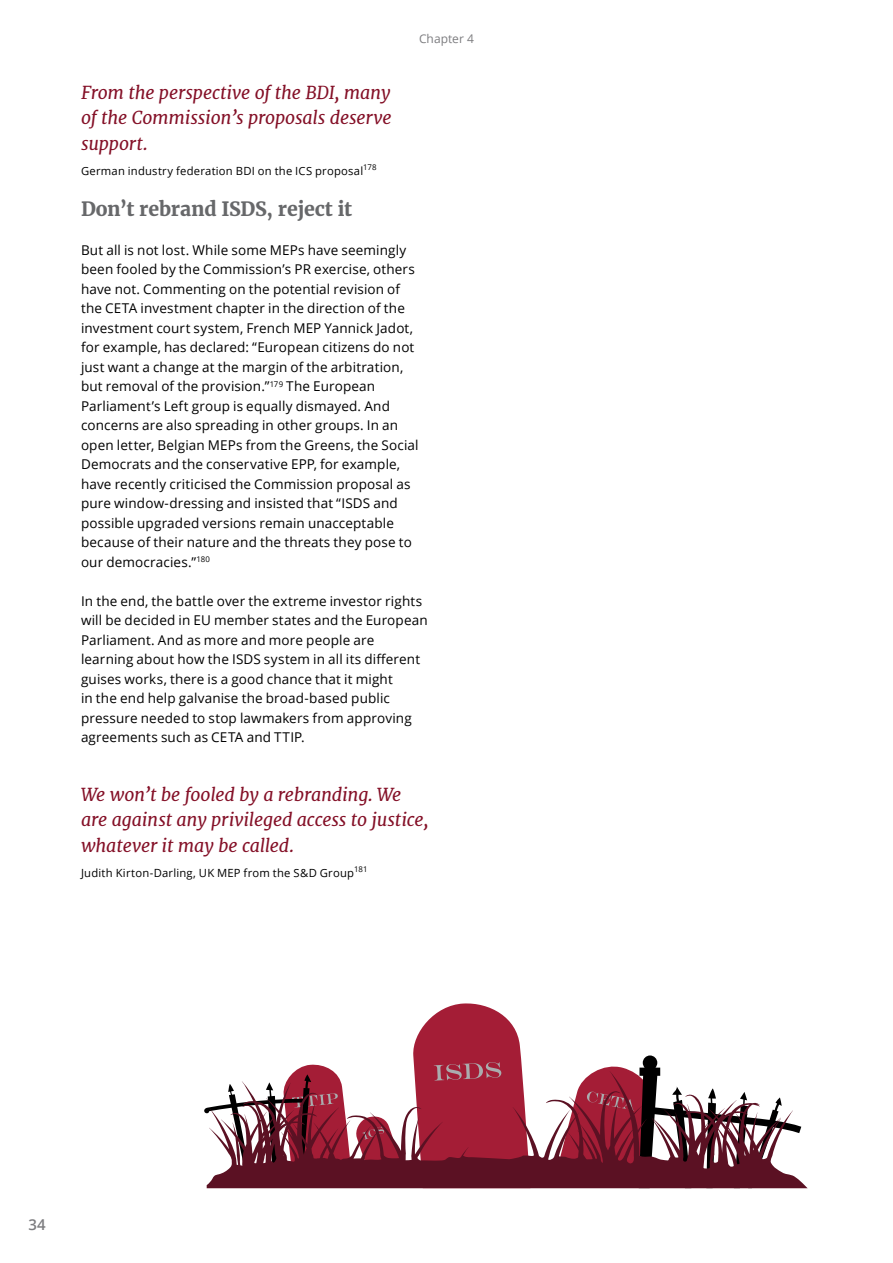
<style>
.page{position:relative;width:893px;height:1263px;background:#fff}
.page>*{position:absolute;margin:0;border:0;box-sizing:border-box;transform-origin:0 0}
.t1{font:700 19.5px "Merriweather";letter-spacing:-.01em;color:#67686a}
.t2{font:italic 18px/25.5px "Merriweather";letter-spacing:-.01em;color:#841027;text-align:justify}
.t3{font:600 15px "Open Sans";color:#7d7d80}
.t4{font:13.5px/19.5px "Open Sans";letter-spacing:.01em;color:#000}
.t5{font:12px "Open Sans";color:#7d7d80}
.t6{font:11.25px "Open Sans";letter-spacing:.02em;color:#000}
</style>
<div class="page">
<svg style="left:204px;top:1003px;width:604px;height:186px"></svg>
<p class="t5" style="left:419px;top:30px;width:56px">Chapter 4</p>
<h2 class="t2" style="left:81px;top:80px;width:312px">From the perspective of the BDI, many of the Commission’s proposals deserve support.</h2>
<p class="t6" style="left:81px;top:163px;width:297px">German industry federation BDI on the ICS proposal<sup>178</sup></p>
<h1 class="t1" style="left:81px;top:197px;width:273px">Don’t rebrand ISDS, reject it</h1>
<p class="t4" style="left:81px;top:240px;width:339px">But all is not lost. While some MEPs have seemingly been fooled by the Commission’s PR exercise, others have not. Commenting on the potential revision of the CETA investment chapter in the direction of the investment court system, French MEP Yannick Jadot, for example, has declared: “European citizens do not just want a change at the margin of the arbitration, but removal of the provision.”<sup>179</sup> The European Parliament’s Left group is equally dismayed. And concerns are also spreading in other groups. In an open letter, Belgian MEPs from the Greens, the Social Democrats and the conservative EPP, for example, have recently criticised the Commission proposal as pure window-dressing and insisted that “ISDS and possible upgraded versions remain unacceptable because of their nature and the threats they pose to our democracies.”<sup>180</sup></p>
<p class="t4" style="left:81px;top:591px;width:348px">In the end, the battle over the extreme investor rights will be decided in EU member states and the European Parliament. And as more and more people are learning about how the ISDS system in all its different guises works, there is a good chance that it might<br>in the end help galvanise the broad-based public pressure needed to stop lawmakers from approving agreements such as CETA and TTIP.</p>
<h2 class="t2" style="left:81px;top:782px;width:349px;text-align:left">We won’t be fooled by a rebranding. We are against any privileged access to justice, whatever it may be called.</h2>
<p class="t6" style="left:81px;top:865px;width:288px">Judith Kirton-Darling, UK MEP from the S&amp;D Group<sup>181</sup></p>
<p class="t3" style="left:29px;top:1214px;width:19px">34</p>
</div>
